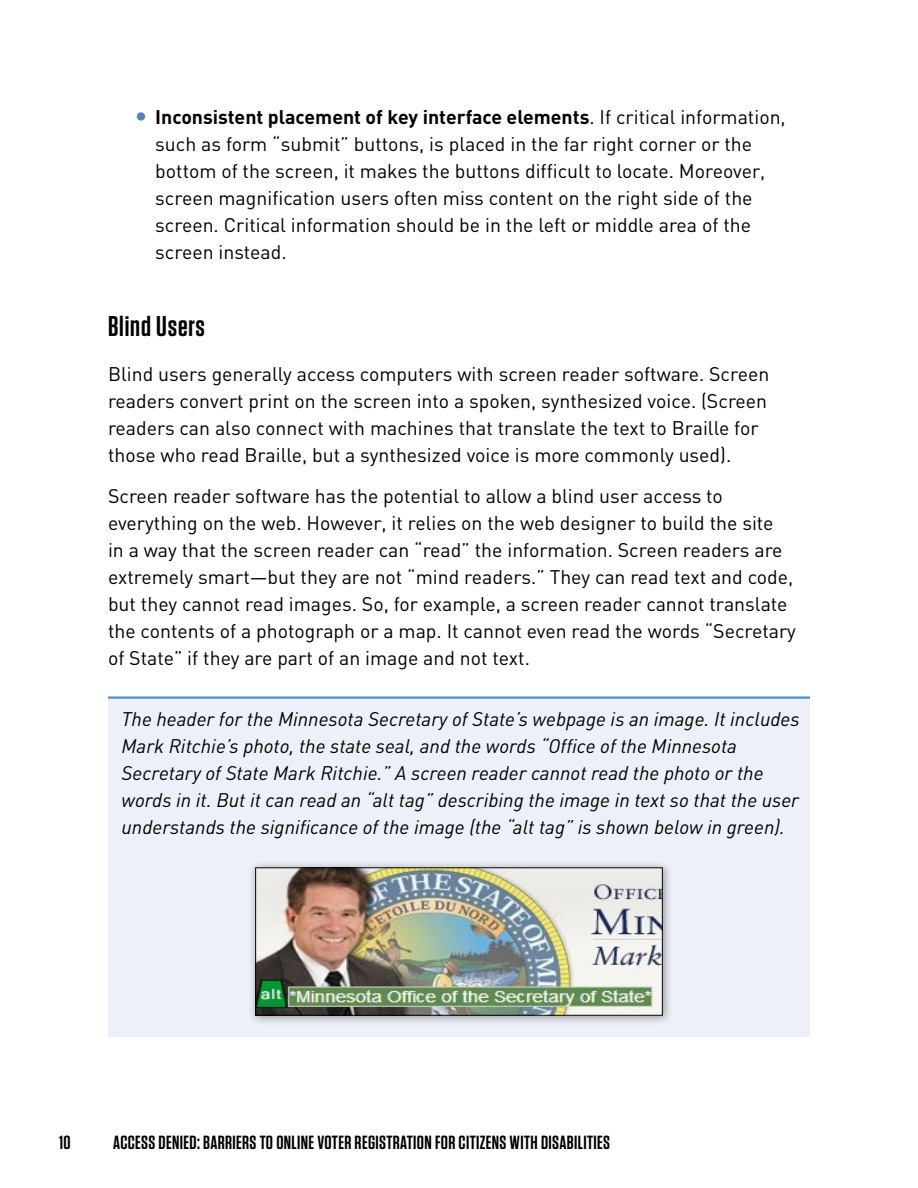
<style>
.page{position:relative;width:918px;height:1188px;background:#fff}
.page>*{position:absolute;margin:0;border:0;box-sizing:border-box;transform-origin:0 0}
.t1{font:600 28.5px "Tungsten";letter-spacing:.03em;color:#000}
.t2{font:900 25.5px "DIN";color:#4f81bd}
.t3{font:19.5px/27px "DIN";color:#000}
.t4{font:italic 19.5px/27px "DIN";color:#000}
.t5{font:700 19.5px "DIN";color:#000}
.t6{font:600 19.05px "Tungsten";letter-spacing:.02em;color:#000}
.s1{font-weight:400}
</style>
<div class="page">
<div style="left:108px;top:698px;width:702px;height:339px;background:#edf0f8"></div>
<hr style="left:108px;top:696px;width:702px;height:3px;background:#4d90cd">
<div style="left:248px;top:860px;width:425px;height:166px;background:#000;opacity:.35"></div>
<img style="left:257px;top:869px;width:404px;height:145px">
<div style="left:255px;top:867px;width:408px;height:149px;border:1px solid #000"></div>
<p class="t2" style="left:135px;top:99px;width:13px">•</p>
<p class="t5" style="left:155px;top:104px;width:632px">Inconsistent placement of key interface elements<span class="s1">. If critical information,</span></p>
<p class="t3" style="left:155px;top:130px;width:612px">such as form “submit” buttons, is placed in the far right corner or the bottom of the screen, it makes the buttons difficult to locate. Moreover, screen magnification users often miss content on the right side of the screen. Critical information should be in the left or middle area of the screen instead.</p>
<h4 class="t1" style="left:108px;top:312px;width:98px">Blind Users</h4>
<p class="t3" style="left:108px;top:361px;width:663px">Blind users generally access computers with screen reader software. Screen readers convert print on the screen into a spoken, synthesized voice. (Screen readers can also connect with machines that translate the text to Braille for those who read Braille, but a synthesized voice is more commonly used).</p>
<p class="t3" style="left:108px;top:482px;width:690px">Screen reader software has the potential to allow a blind user access to everything on the web. However, it relies on the web designer to build the site<br>in a way that the screen reader can “read” the information. Screen readers are extremely smart—but they are not “mind readers.” They can read text and code, but they cannot read images. So, for example, a screen reader cannot translate the contents of a photograph or a map. It cannot even read the words “Secretary of State” if they are part of an image and not text.</p>
<p class="t4" style="left:121px;top:705px;width:680px">The header for the Minnesota Secretary of State’s webpage is an image. It includes Mark Ritchie’s photo, the state seal, and the words “Office of the Minnesota Secretary of State Mark Ritchie.” A screen reader cannot read the photo or the words in it. But it can read an “alt tag” describing the image in text so that the user understands the significance of the image (the “alt tag” is shown below in green).</p>
<p class="t6" style="left:59px;top:1133px;width:13px">10</p>
<p class="t6" style="left:113px;top:1133px;width:499px">ACCESS DENIED: BARRIERS TO ONLINE VOTER REGISTRATION FOR CITIZENS WITH DISABILITIES</p>
</div>
